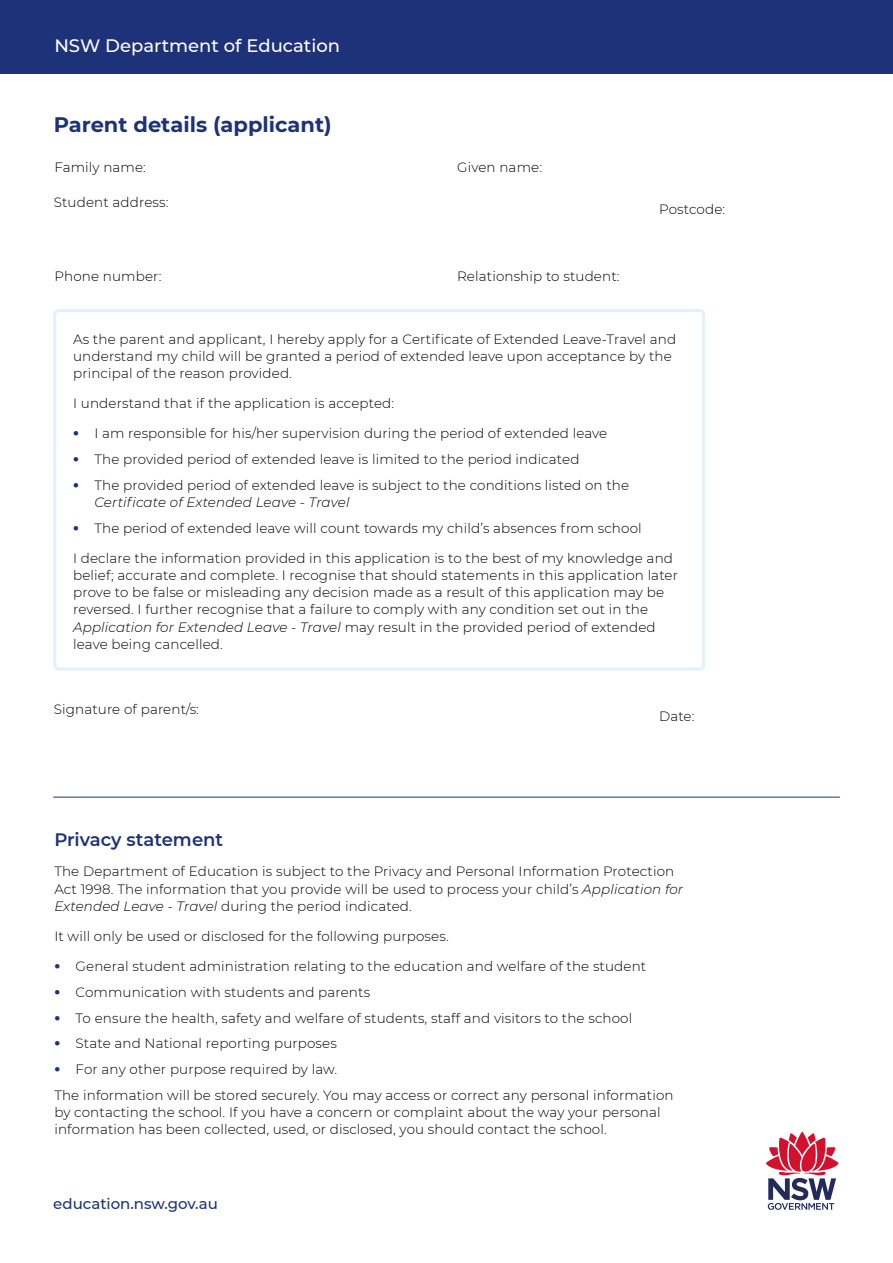
<style>
.page{position:relative;width:893px;height:1263px;background:#fff}
.page>*{position:absolute;margin:0;border:0;box-sizing:border-box;transform-origin:0 0}
.Body_Heading{font:700 21px "Montserrat";color:#1d3278}
.t1{font:500 18px "Montserrat";color:#fff}
.Body_Heading_2{font:600 18px "Montserrat";color:#1d3278}
.t2{font:500 15px "Montserrat";color:#1d3278}
.Form_Heading{font:300 13.5px/17.2px "Montserrat";letter-spacing:.01em;color:#000}
.s1{font-weight:900;color:#1d3278}
.s2{font-style:italic}
</style>
<div class="page">
<svg style="left:766px;top:1131px;width:73px;height:79px"></svg>
<div style="left:0;top:0;width:893px;height:74px;background:#1d3278"></div>
<div style="left:53px;top:309px;width:652px;height:361px;border:3px solid #e3f1fc;border-radius:4px"></div>
<hr style="left:53px;top:797px;width:787px;height:1px;background:#1d3278">
<h2 class="t1" style="left:54px;top:33px;width:287px">NSW Department of Education</h2>
<h3 class="Body_Heading" style="left:54px;top:110px;width:279px">Parent details (applicant)</h3>
<p class="Form_Heading" style="left:54px;top:158px;width:93px">Family name:</p>
<p class="Form_Heading" style="left:54px;top:193px;width:116px">Student address:</p>
<p class="Form_Heading" style="left:54px;top:267px;width:109px">Phone number:</p>
<p class="Form_Heading" style="left:457px;top:158px;width:86px">Given name:</p>
<p class="Form_Heading" style="left:457px;top:267px;width:164px">Relationship to student:</p>
<p class="Form_Heading" style="left:659px;top:200px;width:68px">Postcode:</p>
<p class="Form_Heading" style="left:73px;top:330px;width:605px">As the parent and applicant, I hereby apply for a Certificate of Extended Leave-Travel and understand my child will be granted a period of extended leave upon acceptance by the principal of the reason provided.</p>
<p class="Form_Heading" style="left:73px;top:394px;width:323px">I understand that if the application is accepted:</p>
<p class="Form_Heading" style="left:73px;top:424px;width:536px"><span class="s1">ظ</span> I am responsible for his/her supervision during the period of extended leave</p>
<p class="Form_Heading" style="left:73px;top:450px;width:508px"><span class="s1">ظ</span> The provided period of extended leave is limited to the period indicated</p>
<p class="Form_Heading" style="left:94px;top:476px;width:536px;text-indent:-21px"><span class="s1">ظ</span> The provided period of extended leave is subject to the conditions listed on the<br><span class="s2">Certificate of Extended Leave - Travel</span></p>
<p class="Form_Heading" style="left:73px;top:519px;width:570px"><span class="s1">ظ</span> The period of extended leave will count towards my child’s absences from school</p>
<p class="Form_Heading" style="left:73px;top:549px;width:606px">I declare the information provided in this application is to the best of my knowledge and belief; accurate and complete. I recognise that should statements in this application later prove to be false or misleading any decision made as a result of this application may be reversed. I further recognise that a failure to comply with any condition set out in the <span class="s2">Application for Extended Leave - Travel</span> may result in the provided period of extended leave being cancelled.</p>
<p class="Form_Heading" style="left:54px;top:700px;width:147px">Signature of parent/s:</p>
<p class="Form_Heading" style="left:659px;top:707px;width:37px">Date:</p>
<h4 class="Body_Heading_2" style="left:54px;top:827px;width:170px">Privacy statement</h4>
<p class="Form_Heading" style="left:54px;top:863px;width:630px">The Department of Education is subject to the Privacy and Personal Information Protection<br>Act 1998. The information that you provide will be used to process your child’s <span class="s2">Application for<br>Extended Leave - Travel</span> during the period indicated.</p>
<p class="Form_Heading" style="left:54px;top:927px;width:396px">It will only be used or disclosed for the following purposes.</p>
<p class="Form_Heading" style="left:54px;top:957px;width:593px"><span class="s1">ظ</span> General student administration relating to the education and welfare of the student</p>
<p class="Form_Heading" style="left:54px;top:983px;width:317px"><span class="s1">ظ</span> Communication with students and parents</p>
<p class="Form_Heading" style="left:54px;top:1009px;width:579px"><span class="s1">ظ</span> To ensure the health, safety and welfare of students, staff and visitors to the school</p>
<p class="Form_Heading" style="left:54px;top:1034px;width:284px"><span class="s1">ظ</span> State and National reporting purposes</p>
<p class="Form_Heading" style="left:54px;top:1060px;width:284px"><span class="s1">ظ</span> For any other purpose required by law.</p>
<p class="Form_Heading" style="left:54px;top:1086px;width:621px">The information will be stored securely. You may access or correct any personal information by contacting the school. If you have a concern or complaint about the way your personal information has been collected, used, or disclosed, you should contact the school.</p>
<p class="t2" style="left:53px;top:1193px;width:166px">education.nsw.gov.au</p>
</div>
